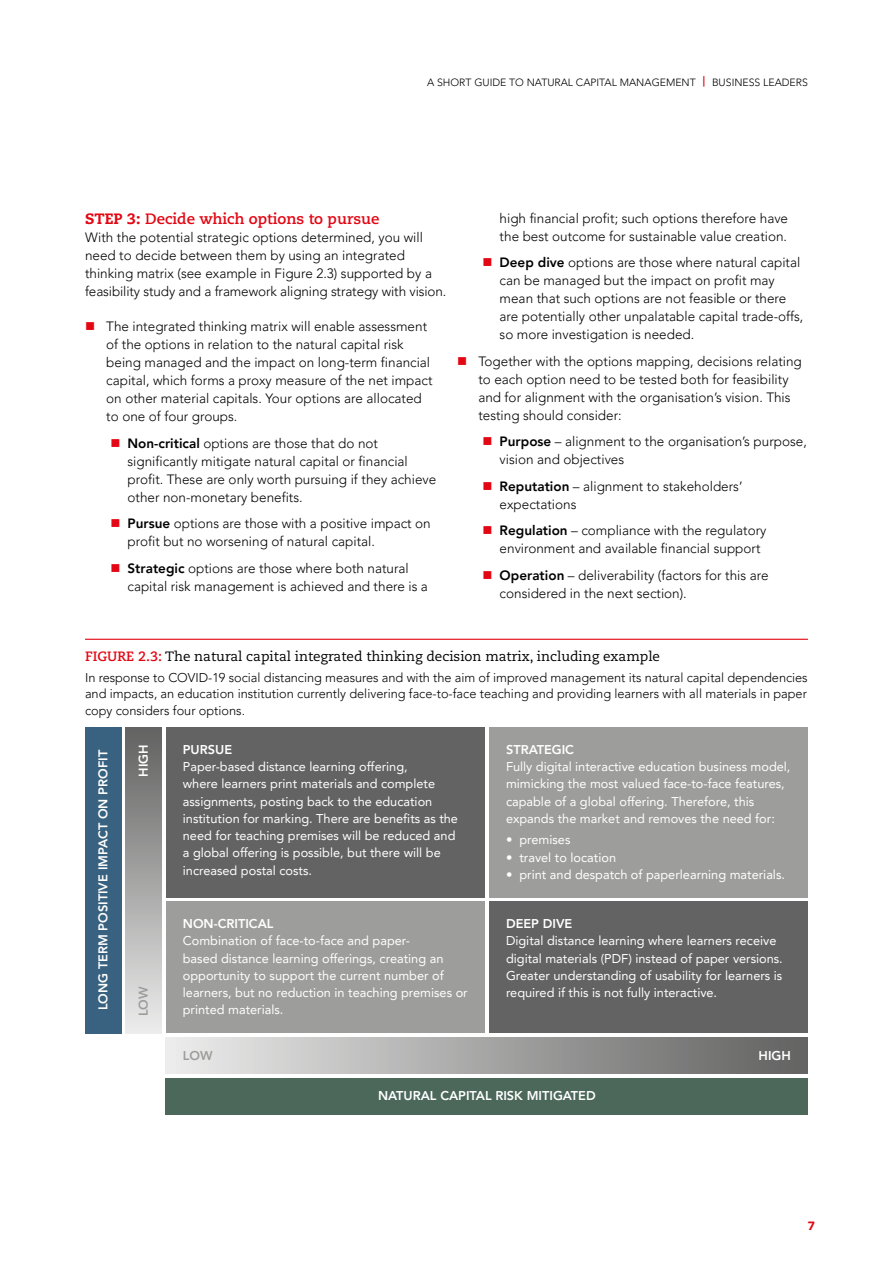
<style>
.page{position:relative;width:893px;height:1263px;background:#fff}
.page>*{position:absolute;margin:0;border:0;box-sizing:border-box;transform-origin:0 0}
.t1{font:700 15px "Caecilia";color:#e30613}
.t2{font:300 13.5px/18px "Avenir LT Pro";color:#000}
.t3{font:13.5px "Caecilia";color:#000}
.t4{font:12.75px/17.2px "Avenir LT Pro";color:#fff}
.t5{font:300 12.75px/16.5px "Avenir LT Pro";color:#000;text-align:justify}
.t6{font:800 12.75px "Avenir LT Pro";color:#fff}
.t7{font:800 12.75px "Avenir LT Pro";color:#9d9d9c}
.t8{font:900 12px "Avenir LT Pro";color:#e30613}
.t9{font:300 10.5px "Avenir LT Pro";color:#000}
.s1{font-weight:800;color:#e30613}
.s2{font-weight:800}
.s3{color:#e30613}
.s4{font-weight:700;color:#e30613}
</style>
<div class="page">
<hr style="left:85px;top:639px;width:723px;height:1px;background:#e30613">
<div style="left:166px;top:727px;width:319px;height:170px;background:#646363"></div>
<div style="left:489px;top:727px;width:319px;height:170px;background:#9d9d9c"></div>
<div style="left:166px;top:901px;width:319px;height:132px;background:#9d9d9c"></div>
<div style="left:489px;top:901px;width:319px;height:132px;background:#646363"></div>
<div style="left:166px;top:1037px;width:642px;height:37px;background:linear-gradient(to right,#ececec,#60605f)"></div>
<div style="left:125px;top:727px;width:37px;height:306px;background:linear-gradient(to bottom,#605f5f,#ebebeb)"></div>
<div style="left:166px;top:1078px;width:642px;height:36px;background:#4b685a"></div>
<div style="left:85px;top:727px;width:36px;height:306px;background:#386280"></div>
<p class="t9" style="left:427px;top:76px;width:382px">A SHORT GUIDE TO NATURAL CAPITAL MANAGEMENT <span class="s1">|</span> BUSINESS LEADERS</p>
<p class="t1" style="left:85px;top:210px;width:296px"><span class="s2">STEP 3:</span> Decide which options to pursue</p>
<p class="t2" style="left:85px;top:229px;width:363px">With the potential strategic options determined, you will need to decide between them by using an integrated thinking matrix (see example in Figure 2.3) supported by a feasibility study and a framework aligning strategy with vision.</p>
<p class="t2" style="left:106px;top:318px;width:328px;text-indent:-21px"><span class="s3">■</span> The integrated thinking matrix will enable assessment of the options in relation to the natural capital risk being managed and the impact on long-term financial capital, which forms a proxy measure of the net impact on other material capitals. Your options are allocated to one of four groups.</p>
<p class="t2" style="left:128px;top:434px;width:310px;text-indent:-17px"><span class="s3">■</span> <span class="s2">Non-critical</span> options are those that do not significantly mitigate natural capital or financial profit. These are only worth pursuing if they achieve other non-monetary benefits.</p>
<p class="t2" style="left:128px;top:515px;width:305px;text-indent:-17px"><span class="s3">■</span> <span class="s2">Pursue</span> options are those with a positive impact on profit but no worsening of natural capital.</p>
<p class="t2" style="left:128px;top:559px;width:302px;text-indent:-17px"><span class="s3">■</span> <span class="s2">Strategic</span> options are those where both natural capital risk management is achieved and there is a</p>
<p class="t2" style="left:500px;top:209px;width:290px">high financial profit; such options therefore have the best outcome for sustainable value creation.</p>
<p class="t2" style="left:500px;top:254px;width:305px;text-indent:-17px"><span class="s3">■</span> <span class="s2">Deep dive</span> options are those where natural capital can be managed but the impact on profit may mean that such options are not feasible or there are potentially other unpalatable capital trade-offs, so more investigation is needed.</p>
<p class="t2" style="left:478px;top:352px;width:325px;text-indent:-21px"><span class="s3">■</span> Together with the options mapping, decisions relating to each option need to be tested both for feasibility and for alignment with the organisation’s vision. This testing should consider:</p>
<p class="t2" style="left:500px;top:433px;width:309px;text-indent:-17px"><span class="s3">■</span> <span class="s2">Purpose</span> – alignment to the organisation’s purpose, vision and objectives</p>
<p class="t2" style="left:500px;top:477px;width:244px;text-indent:-17px"><span class="s3">■</span> <span class="s2">Reputation</span> – alignment to stakeholders’ expectations</p>
<p class="t2" style="left:500px;top:522px;width:268px;text-indent:-17px"><span class="s3">■</span> <span class="s2">Regulation</span> – compliance with the regulatory environment and available financial support</p>
<p class="t2" style="left:500px;top:566px;width:270px;text-indent:-17px"><span class="s3">■</span> <span class="s2">Operation</span> – deliverability (factors for this are considered in the next section).</p>
<p class="t3" style="left:85px;top:649px;width:577px"><span class="s4">FIGURE 2.3:</span> The natural capital integrated thinking decision matrix, including example</p>
<p class="t5" style="left:85px;top:669px;width:724px">In response to COVID-19 social distancing measures and with the aim of improved management its natural capital dependencies and impacts, an education institution currently delivering face-to-face teaching and providing learners with all materials in paper copy considers four options.</p>
<p class="t6" style="left:183px;top:742px;width:51px">PURSUE</p>
<p class="t4" style="left:183px;top:758px;width:277px">Paper-based distance learning offering,<br>where learners print materials and complete assignments, posting back to the education institution for marking. There are benefits as the need for teaching premises will be reduced and a global offering is possible, but there will be increased postal costs.</p>
<p class="t6" style="left:506px;top:742px;width:70px">STRATEGIC</p>
<p class="t4" style="left:506px;top:758px;width:286px">Fully digital interactive education business model, mimicking the most valued face-to-face features, capable of a global offering. Therefore, this expands the market and removes the need for:</p>
<p class="t4" style="left:506px;top:831px;width:66px">• premises</p>
<p class="t4" style="left:506px;top:848px;width:112px">• travel to location</p>
<p class="t4" style="left:506px;top:866px;width:280px">• print and despatch of paperlearning materials.</p>
<p class="t6" style="left:136px;top:776px;width:34px;rotate:-90deg">HIGH</p>
<p class="t6" style="left:95px;top:1010px;width:262px;rotate:-90deg">LONG TERM POSITIVE IMPACT ON PROFIT</p>
<p class="t6" style="left:183px;top:916px;width:92px">NON-CRITICAL</p>
<p class="t4" style="left:183px;top:932px;width:286px">Combination of face-to-face and paper-<br>based distance learning offerings, creating an opportunity to support the current number of learners, but no reduction in teaching premises or printed materials.</p>
<p class="t6" style="left:506px;top:916px;width:68px">DEEP DIVE</p>
<p class="t4" style="left:506px;top:932px;width:278px">Digital distance learning where learners receive digital materials (PDF) instead of paper versions.<br>Greater understanding of usability for learners is required if this is not fully interactive.</p>
<p class="t7" style="left:136px;top:1016px;width:31px;rotate:-90deg">LOW</p>
<p class="t7" style="left:183px;top:1048px;width:31px">LOW</p>
<p class="t6" style="left:759px;top:1048px;width:34px">HIGH</p>
<p class="t6" style="left:378px;top:1088px;width:219px">NATURAL CAPITAL RISK MITIGATED</p>
<p class="t8" style="left:808px;top:1218px;width:9px">7</p>
</div>
